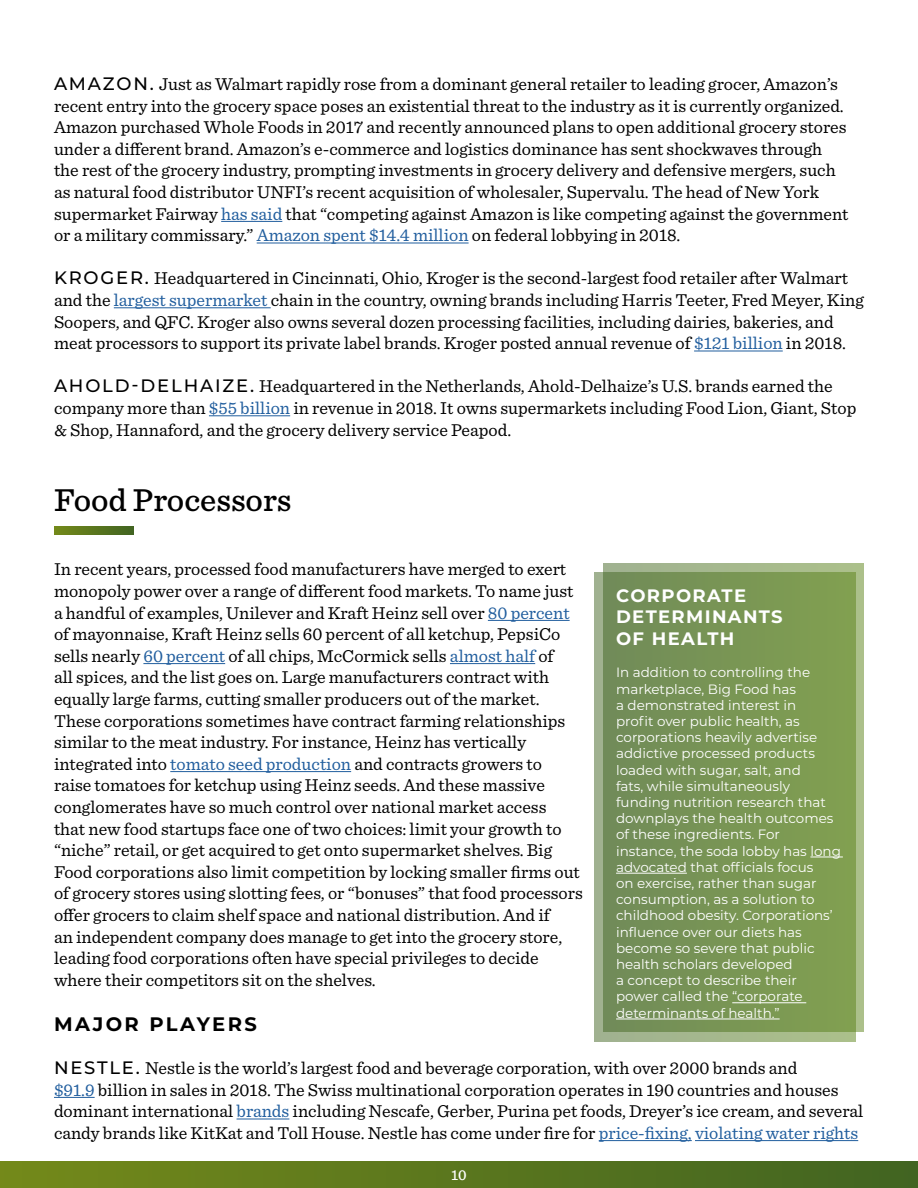
<style>
.page{position:relative;width:918px;height:1188px;background:#fff}
.page>*{position:absolute;margin:0;border:0;box-sizing:border-box;transform-origin:0 0}
.t1{font:500 33px "Sentinel";color:#000}
.t2{font:700 19.5px "Montserrat";letter-spacing:.125em;color:#000}
.t3{font:18px/21.6px "Sentinel";color:#000}
.t4{font:700 18px/21.6px "Montserrat";letter-spacing:.075em;color:#fff}
.t5{font:500 15px "Sentinel";color:#fff}
.t6{font:13.5px/16.2px "Montserrat";color:#fff}
.s1{font-family:"Montserrat";font-weight:500}
.s2{color:#215e9e}
</style>
<div class="page">
<div style="left:0;top:1161px;width:918px;height:27px;background:linear-gradient(to right,#74891a,#416421)"></div>
<hr style="left:221px;top:221px;width:61px;height:1px;background:#215e9e">
<hr style="left:257px;top:243px;width:212px;height:1px;background:#215e9e">
<hr style="left:114px;top:307px;width:157px;height:1px;background:#215e9e">
<hr style="left:694px;top:351px;width:89px;height:1px;background:#215e9e">
<hr style="left:209px;top:415px;width:81px;height:1px;background:#215e9e">
<hr style="left:488px;top:620px;width:82px;height:1px;background:#215e9e">
<hr style="left:143px;top:663px;width:82px;height:1px;background:#215e9e">
<hr style="left:450px;top:663px;width:85px;height:1px;background:#215e9e">
<hr style="left:170px;top:771px;width:181px;height:1px;background:#215e9e">
<hr style="left:54px;top:1097px;width:41px;height:1px;background:#215e9e">
<hr style="left:237px;top:1119px;width:52px;height:1px;background:#215e9e">
<hr style="left:599px;top:1140px;width:93px;height:1px;background:#215e9e">
<hr style="left:695px;top:1140px;width:163px;height:1px;background:#215e9e">
<svg style="left:54px;top:526px;width:79px;height:9px"></svg>
<div style="left:595px;top:572px;width:261px;height:469px;background:#a0b290"></div>
<div style="left:603px;top:563px;width:261px;height:469px;background:#799655"></div>
<hr style="left:810px;top:857px;width:33px;height:1px;background:#fff">
<hr style="left:616px;top:873px;width:71px;height:1px;background:#fff">
<hr style="left:732px;top:1002px;width:74px;height:1px;background:#fff">
<hr style="left:616px;top:1019px;width:164px;height:1px;background:#fff">
<p class="t3" style="left:54px;top:72px;width:796px"><span class="s1">AMAZON.</span> Just as Walmart rapidly rose from a dominant general retailer to leading grocer, Amazon’s recent entry into the grocery space poses an existential threat to the industry as it is currently organized.<br>Amazon purchased Whole Foods in 2017 and recently announced plans to open additional grocery stores under a different brand. Amazon’s e-commerce and logistics dominance has sent shockwaves through the rest of the grocery industry, prompting investments in grocery delivery and defensive mergers, such as natural food distributor UNFI’s recent acquisition of wholesaler, Supervalu. The head of New York supermarket Fairway <span class="s2">has said</span> that “competing against Amazon is like competing against the government or a military commissary.” <span class="s2">Amazon spent $14.4 million</span> on federal lobbying in 2018.</p>
<p class="t3" style="left:54px;top:266px;width:811px"><span class="s1">KROGER.</span> Headquartered in Cincinnati, Ohio, Kroger is the second-largest food retailer after Walmart and the <span class="s2">largest supermarket</span> chain in the country, owning brands including Harris Teeter, Fred Meyer, King Soopers, and QFC. Kroger also owns several dozen processing facilities, including dairies, bakeries, and meat processors to support its private label brands. Kroger posted annual revenue of <span class="s2">$121 billion</span> in 2018.</p>
<p class="t3" style="left:54px;top:374px;width:804px"><span class="s1">AHOLD-DELHAIZE.</span> Headquartered in the Netherlands, Ahold-Delhaize’s U.S. brands earned the company more than <span class="s2">$55 billion</span> in revenue in 2018. It owns supermarkets including Food Lion, Giant, Stop &amp; Shop, Hannaford, and the grocery delivery service Peapod.</p>
<h1 class="t1" style="left:54px;top:474px;width:239px">Food Processors</h1>
<p class="t3" style="left:54px;top:557px;width:530px">In recent years, processed food manufacturers have merged to exert monopoly power over a range of different food markets. To name just a handful of examples, Unilever and Kraft Heinz sell over <span class="s2">80 percent </span>of mayonnaise, Kraft Heinz sells 60 percent of all ketchup, PepsiCo sells nearly <span class="s2">60 percent</span> of all chips, McCormick sells <span class="s2">almost half</span> of<br>all spices, and the list goes on. Large manufacturers contract with equally large farms, cutting smaller producers out of the market.<br>These corporations sometimes have contract farming relationships similar to the meat industry. For instance, Heinz has vertically integrated into <span class="s2">tomato seed production</span> and contracts growers to raise tomatoes for ketchup using Heinz seeds. And these massive conglomerates have so much control over national market access<br>that new food startups face one of two choices: limit your growth to “niche” retail, or get acquired to get onto supermarket shelves. Big Food corporations also limit competition by locking smaller firms out of grocery stores using slotting fees, or “bonuses” that food processors offer grocers to claim shelf space and national distribution. And if<br>an independent company does manage to get into the grocery store, leading food corporations often have special privileges to decide where their competitors sit on the shelves.</p>
<p class="t2" style="left:54px;top:1010px;width:204px">MAJOR PLAYERS</p>
<p class="t3" style="left:54px;top:1056px;width:811px"><span class="s1">NESTLE.</span> Nestle is the world’s largest food and beverage corporation, with over 2000 brands and<br><span class="s2">$91.9</span> billion in sales in 2018. The Swiss multinational corporation operates in 190 countries and houses dominant international <span class="s2">brands</span> including Nescafe, Gerber, Purina pet foods, Dreyer’s ice cream, and several candy brands like KitKat and Toll House. Nestle has come under fire for <span class="s2">price-fixing, violating water rights</span></p>
<p class="t4" style="left:616px;top:584px;width:168px">CORPORATE<br>DETERMINANTS<br>OF HEALTH</p>
<p class="t6" style="left:616px;top:664px;width:226px">In addition to controlling the marketplace, Big Food has<br>a demonstrated interest in<br>profit over public health, as corporations heavily advertise addictive processed products loaded with sugar, salt, and<br>fats, while simultaneously funding nutrition research that downplays the health outcomes of these ingredients. For instance, the soda lobby has long advocated that officials focus<br>on exercise, rather than sugar consumption, as a solution to childhood obesity. Corporations’ influence over our diets has become so severe that public health scholars developed<br>a concept to describe their power called the “corporate determinants of health.”</p>
<p class="t5" style="left:451px;top:1163px;width:17px">10</p>
</div>
